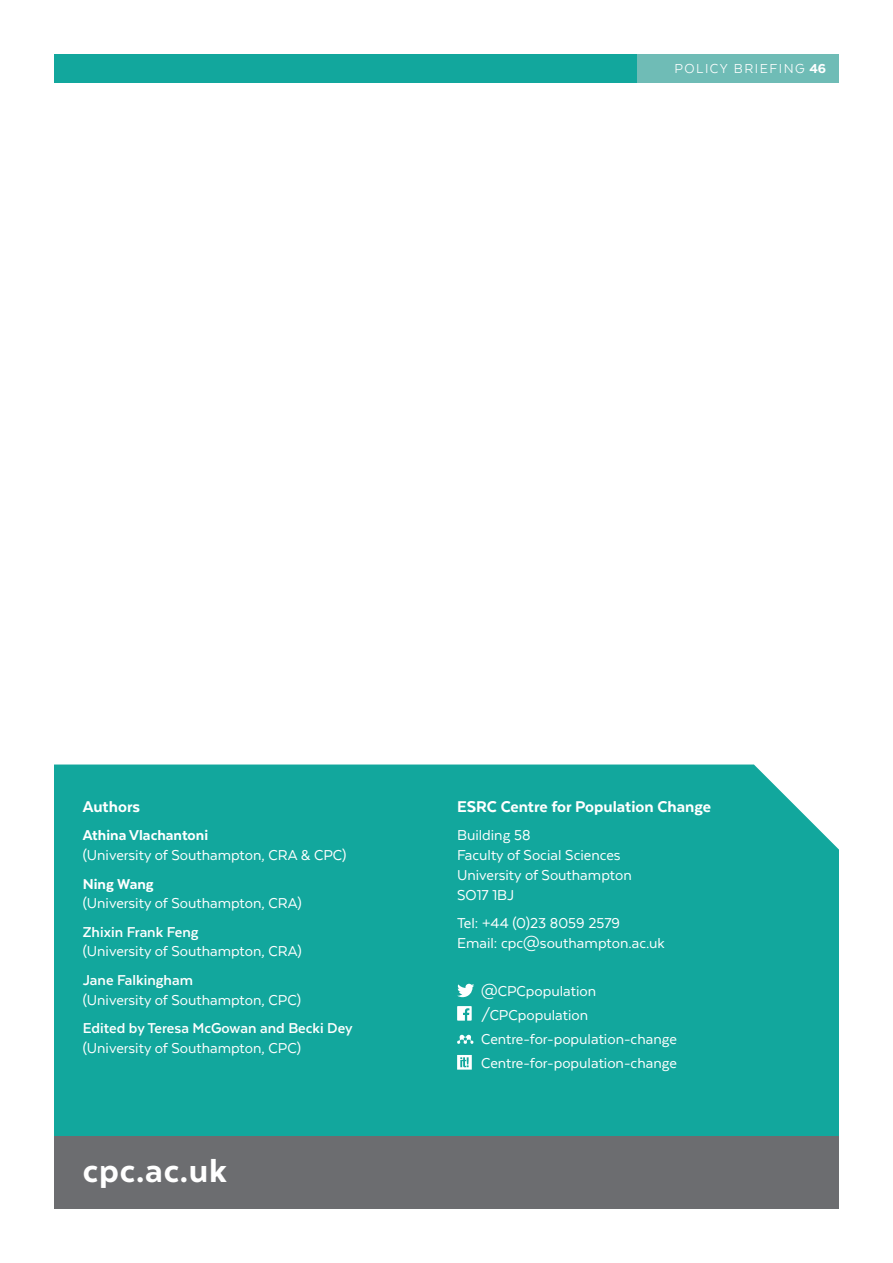
<style>
.page{position:relative;width:893px;height:1263px;background:#fff}
.page>*{position:absolute;margin:0;border:0;box-sizing:border-box;transform-origin:0 0}
.t1{font:800 38.1px "Texta";letter-spacing:.02em;color:#fff}
.Subheadings{font:800 18px "Texta";color:#fff}
.Body_copy{font:16.5px/19.8px "Texta";color:#fff}
.Body_copy-2{font:700 16.5px/19.8px "Texta";color:#fff}
.t2{font:15px "Texta";letter-spacing:.1em;color:#fff}
.s1{font-weight:800}
.s2{font-weight:700}
.s3{font-weight:400}
</style>
<div class="page">
<div style="left:54px;top:764px;width:785px;height:372px;background:#12a79d"></div>
<div style="left:54px;top:1136px;width:785px;height:73px;background:#6c6d70"></div>
<div style="left:54px;top:54px;width:785px;height:29px;background:#12a79d"></div>
<div style="left:637px;top:54px;width:202px;height:29px;background:#6fbcb6"></div>
<svg style="left:457px;top:984px;width:17px;height:13px"></svg>
<svg style="left:457px;top:1006px;width:15px;height:15px"></svg>
<svg style="left:457px;top:1035px;width:16px;height:9px"></svg>
<svg style="left:457px;top:1055px;width:15px;height:15px"></svg>
<p class="t2" style="left:674px;top:61px;width:153px">POLICY BRIEFING <span class="s1">46</span></p>
<p class="Subheadings" style="left:83px;top:797px;width:59px">Authors</p>
<p class="Body_copy" style="left:83px;top:825px;width:265px"><span class="s1">Athina Vlachantoni<br></span>(University of Southampton, CRA &amp; CPC)</p>
<p class="Body_copy" style="left:83px;top:873px;width:220px"><span class="s1">Ning Wang<br></span>(University of Southampton, CRA)</p>
<p class="Body_copy" style="left:83px;top:922px;width:220px"><span class="s2">Zhixin Frank Feng<br></span>(University of Southampton, CRA)</p>
<p class="Body_copy" style="left:83px;top:970px;width:220px"><span class="s2">Jane Falkingham<br></span>(University of Southampton, CPC)</p>
<p class="Body_copy-2" style="left:83px;top:1018px;width:271px">Edited by Teresa McGowan and Becki Dey <span class="s3">(University of Southampton, CPC)</span></p>
<p class="t1" style="left:83px;top:1151px;width:146px">cpc.ac.uk</p>
<p class="Subheadings" style="left:457px;top:797px;width:256px">ESRC Centre for Population Change</p>
<p class="Body_copy" style="left:457px;top:825px;width:176px">Building 58<br>Faculty of Social Sciences<br>University of Southampton<br>SO17 1BJ</p>
<p class="Body_copy" style="left:457px;top:913px;width:209px">Tel: +44 (0)23 8059 2579<br>Email: cpc@southampton.ac.uk</p>
<p class="Body_copy" style="left:481px;top:980px;width:117px">@CPCpopulation</p>
<p class="Body_copy" style="left:481px;top:1004px;width:109px">/CPCpopulation</p>
<p class="Body_copy" style="left:481px;top:1029px;width:197px">Centre-for-population-change</p>
<p class="Body_copy" style="left:481px;top:1053px;width:197px">Centre-for-population-change</p>
</div>
